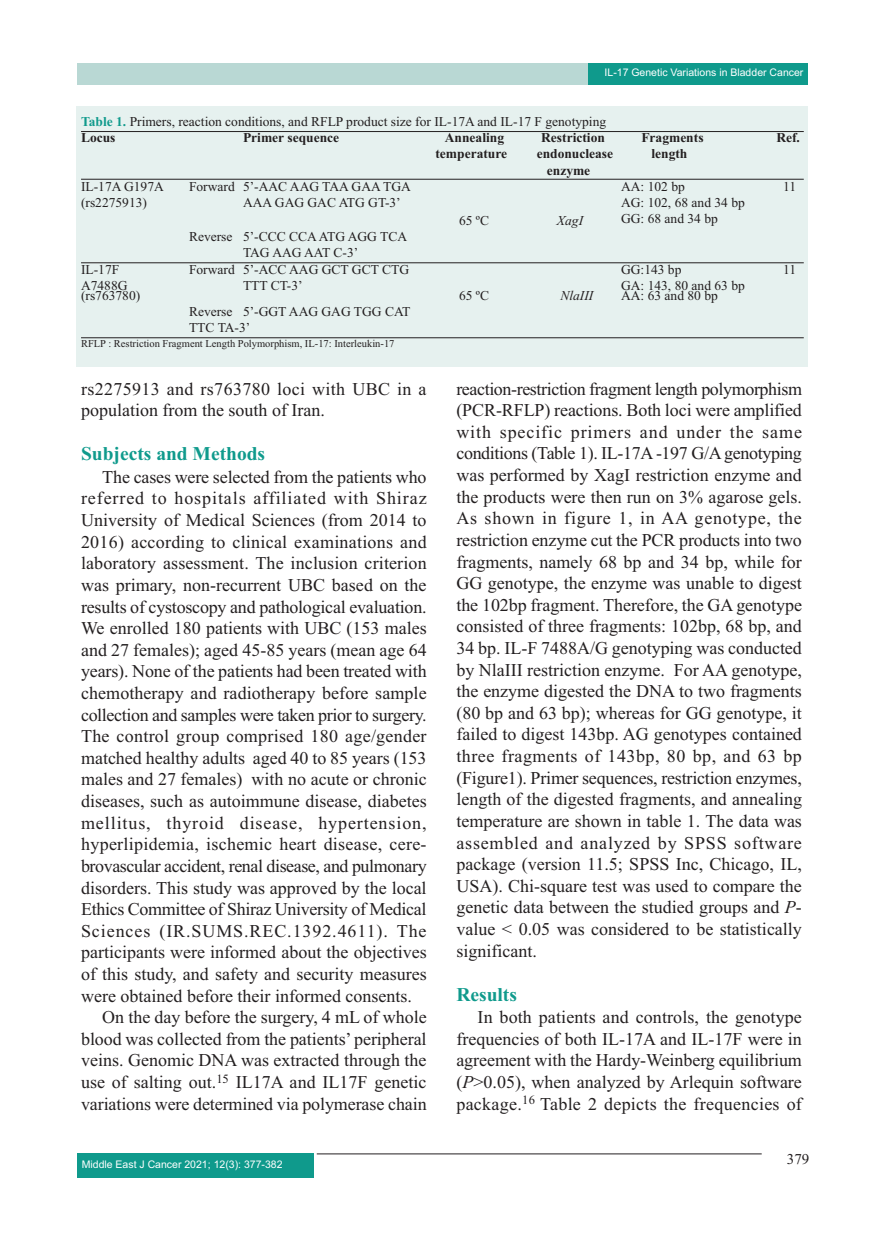
<style>
.page{position:relative;width:893px;height:1234px;background:#fff}
.page>*{position:absolute;margin:0;border:0;box-sizing:border-box;transform-origin:0 0}
.t1{font:700 19.5px "Times New Roman";color:#0f9a8c}
.t2{font:18px/21.6px "Times New Roman";color:#231f20;text-align:justify}
.t3{font:18px/21.6px "Times New Roman";letter-spacing:.02em;color:#231f20}
.t4{font:15px "Times New Roman";color:#231f20}
.t5{font:13.5px "Times New Roman";color:#231f20}
.t6{font:700 13.5px "Times New Roman";color:#231f20}
.t7{font:italic 13.5px "Times New Roman";color:#231f20}
.t8{font:10.5px "Arial";color:#fff}
.t9{font:10.5px "Times New Roman";color:#231f20}
.s1{font-weight:700;color:#0f9a8c}
.s2{font-style:italic}
</style>
<div class="page">
<div style="left:78px;top:64px;width:730px;height:21px;background:#b9d8d4"></div>
<div style="left:589px;top:64px;width:219px;height:21px;background:#0f9a8c"></div>
<hr style="left:317px;top:1153px;width:445px;height:1px;background:#231f20">
<div style="left:77px;top:1153px;width:236px;height:24px;background:#0f9a8c"></div>
<div style="left:77px;top:106px;width:731px;height:261px;background:#e6f1ef"></div>
<hr style="left:81px;top:131px;width:723px;height:1px;background:#231f20">
<hr style="left:81px;top:179px;width:723px;height:1px;background:#231f20">
<hr style="left:81px;top:262px;width:723px;height:1px;background:#231f20">
<hr style="left:81px;top:337px;width:723px;height:1px;background:#231f20">
<p class="t8" style="left:605px;top:68px;width:200px">IL-17 Genetic Variations in Bladder Cancer</p>
<p class="t5" style="left:81px;top:117px;width:527px"><span class="s1">Table 1.</span> Primers, reaction conditions, and RFLP product size for IL-17A and IL-17 F genotyping</p>
<p class="t6" style="left:81px;top:133px;width:36px">Locus</p>
<p class="t6" style="left:243px;top:133px;width:98px">Primer sequence</p>
<p class="t6" style="left:445px;top:133px;width:61px">Annealing</p>
<p class="t6" style="left:541px;top:133px;width:65px">Restriction</p>
<p class="t6" style="left:641px;top:133px;width:64px">Fragments</p>
<p class="t6" style="left:776px;top:133px;width:25px">Ref.</p>
<p class="t6" style="left:435px;top:149px;width:73px">temperature</p>
<p class="t6" style="left:537px;top:149px;width:78px">endonuclease</p>
<p class="t6" style="left:651px;top:149px;width:38px">length</p>
<p class="t6" style="left:547px;top:166px;width:45px">enzyme</p>
<p class="t5" style="left:81px;top:182px;width:84px">IL-17A G197A</p>
<p class="t5" style="left:189px;top:182px;width:223px">Forward 5’-AAC AAG TAA GAA TGA</p>
<p class="t5" style="left:621px;top:182px;width:65px">AA: 102 bp</p>
<p class="t5" style="left:783px;top:182px;width:14px">11</p>
<p class="t5" style="left:81px;top:198px;width:67px">(rs2275913)</p>
<p class="t5" style="left:243px;top:198px;width:159px">AAA GAG GAC ATG GT-3’</p>
<p class="t5" style="left:621px;top:198px;width:125px">AG: 102, 68 and 34 bp</p>
<p class="t5" style="left:459px;top:215px;width:32px">65 ºC</p>
<p class="t7" style="left:557px;top:215px;width:28px">XagI</p>
<p class="t5" style="left:621px;top:214px;width:98px">GG: 68 and 34 bp</p>
<p class="t5" style="left:189px;top:232px;width:220px">Reverse 5’-CCC CCA ATG AGG TCA</p>
<p class="t5" style="left:243px;top:248px;width:117px">TAG AAG AAT C-3’</p>
<p class="t5" style="left:81px;top:264px;width:40px">IL-17F</p>
<p class="t5" style="left:189px;top:264px;width:222px">Forward 5’-ACC AAG GCT GCT CTG</p>
<p class="t5" style="left:621px;top:264px;width:62px">GG:143 bp</p>
<p class="t5" style="left:783px;top:264px;width:14px">11</p>
<p class="t5" style="left:81px;top:280px;width:48px">A7488G</p>
<p class="t5" style="left:243px;top:280px;width:61px">TTT CT-3’</p>
<p class="t5" style="left:621px;top:280px;width:125px">GA: 143, 80 and 63 bp</p>
<p class="t5" style="left:81px;top:290px;width:61px">(rs763780)</p>
<p class="t5" style="left:459px;top:290px;width:32px">65 ºC</p>
<p class="t7" style="left:560px;top:290px;width:34px">NlaIII</p>
<p class="t5" style="left:621px;top:290px;width:98px">AA: 63 and 80 bp</p>
<p class="t5" style="left:189px;top:307px;width:223px">Reverse 5’-GGT AAG GAG TGG CAT</p>
<p class="t5" style="left:189px;top:323px;width:63px">TTC TA-3’</p>
<p class="t9" style="left:81px;top:339px;width:315px">RFLP : Restriction Fragment Length Polymorphism, IL-17: Interleukin-17</p>
<p class="t3" style="left:81px;top:379px;width:347px">rs2275913 and rs763780 loci with UBC in a population from the south of Iran.</p>
<p class="t1" style="left:81px;top:447px;width:186px">Subjects and Methods</p>
<p class="t2" style="left:81px;top:467px;width:347px;text-indent:21px">The cases were selected from the patients who referred to hospitals affiliated with Shiraz University of Medical Sciences (from 2014 to 2016) according to clinical examinations and laboratory assessment. The inclusion criterion was primary, non-recurrent UBC based on the results of cystoscopy and pathological evaluation.<br>We enrolled 180 patients with UBC (153 males and 27 females); aged 45-85 years (mean age 64 years). None of the patients had been treated with chemotherapy and radiotherapy before sample collection and samples were taken prior to surgery.<br>The control group comprised 180 age/gender matched healthy adults aged 40 to 85 years (153 males and 27 females) with no acute or chronic diseases, such as autoimmune disease, diabetes mellitus, thyroid disease, hypertension, hyperlipidemia, ischemic heart disease, cere&shy;brovascular accident, renal disease, and pulmonary disorders. This study was approved by the local Ethics Committee of Shiraz University of Medical Sciences (IR.SUMS.REC.1392.4611). The participants were informed about the objectives of this study, and safety and security measures were obtained before their informed consents.</p>
<p class="t2" style="left:81px;top:1007px;width:347px;text-indent:21px">On the day before the surgery, 4 mL of whole blood was collected from the patients’ peripheral veins. Genomic DNA was extracted through the use of salting out.<sup>15</sup> IL17A and IL17F genetic variations were determined via polymerase chain</p>
<p class="t8" style="left:82px;top:1160px;width:202px">Middle East J Cancer 2021; 12(3): 377-382</p>
<p class="t2" style="left:456px;top:379px;width:347px">reaction-restriction fragment length polymorphism (PCR-RFLP) reactions. Both loci were amplified with specific primers and under the same conditions (Table 1). IL-17A -197 G/A genotyping was performed by XagI restriction enzyme and the products were then run on 3% agarose gels.<br>As shown in figure 1, in AA genotype, the restriction enzyme cut the PCR products into two fragments, namely 68 bp and 34 bp, while for GG genotype, the enzyme was unable to digest the 102bp fragment. Therefore, the GA genotype consisted of three fragments: 102bp, 68 bp, and 34 bp. IL-F 7488A/G genotyping was conducted by NlaIII restriction enzyme. For AA genotype, the enzyme digested the DNA to two fragments (80 bp and 63 bp); whereas for GG genotype, it failed to digest 143bp. AG genotypes contained three fragments of 143bp, 80 bp, and 63 bp (Figure1). Primer sequences, restriction enzymes, length of the digested fragments, and annealing temperature are shown in table 1. The data was assembled and analyzed by SPSS software package (version 11.5; SPSS Inc, Chicago, IL, USA). Chi-square test was used to compare the genetic data between the studied groups and <span class="s2">P&shy;</span>value &lt; 0.05 was considered to be statistically significant.</p>
<p class="t1" style="left:456px;top:987px;width:62px">Results</p>
<p class="t2" style="left:456px;top:1007px;width:347px;text-indent:21px">In both patients and controls, the genotype frequencies of both IL-17A and IL-17F were in agreement with the Hardy-Weinberg equilibrium (<span class="s2">P</span>&gt;0.05), when analyzed by Arlequin software package.<sup>16</sup> Table 2 depicts the frequencies of</p>
<p class="t4" style="left:787px;top:1152px;width:24px">379</p>
</div>
